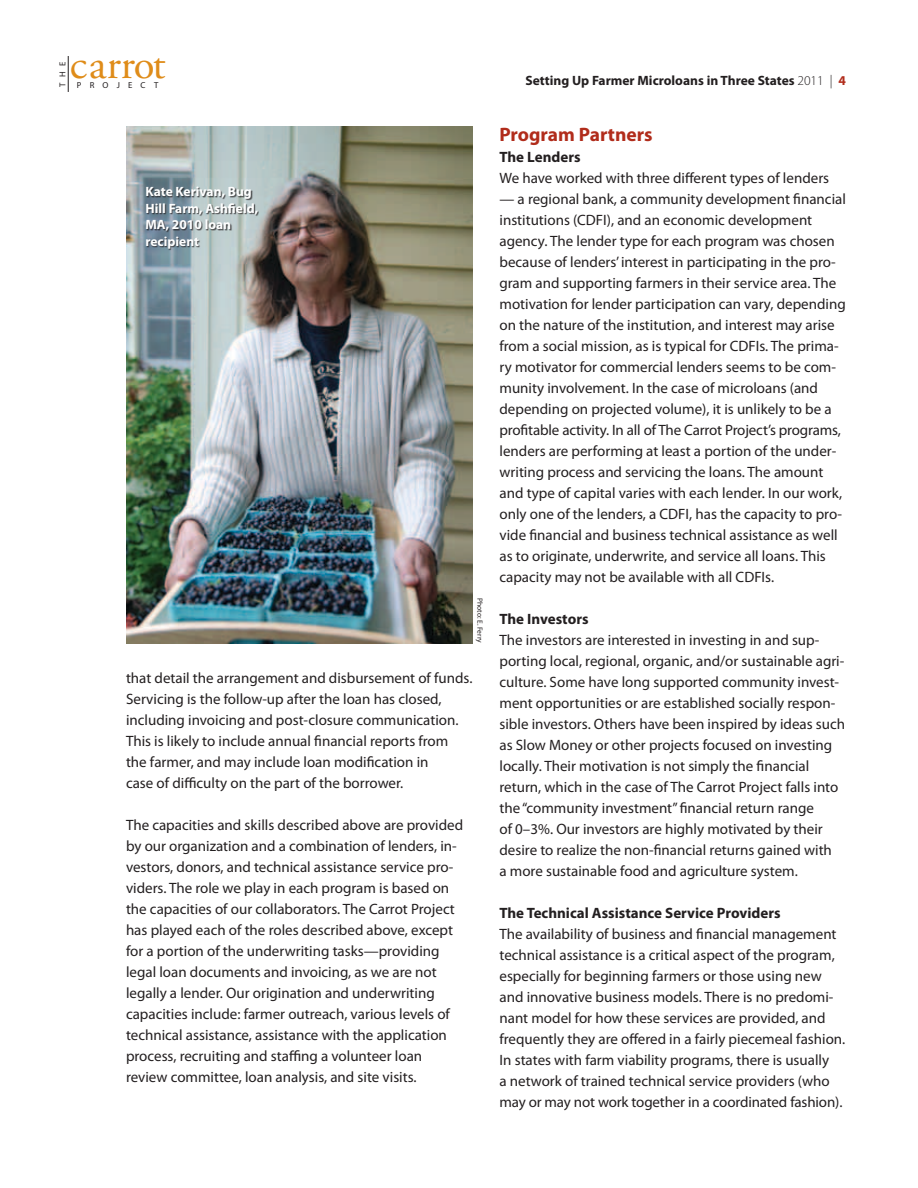
<style>
.page{position:relative;width:918px;height:1188px;background:#fff}
.page>*{position:absolute;margin:0;border:0;box-sizing:border-box;transform-origin:0 0}
.t1{font:42.75px "Adobe Garamond Pro";letter-spacing:-.005em;color:#df8c19}
.t2{font:700 19.5px "Myriad Pro";color:#b12c1b}
.t3{font:15px/21px "Myriad Pro";color:#231f20}
.t4{font:700 15px "Myriad Pro";color:#231f20}
.t5{font:700 13.5px/16.5px "Myriad Pro";color:#fff}
.t6{font:700 13.5px "Myriad Pro";color:#231f20}
.t7{font:8.7px "Myriad Pro";letter-spacing:.94em;color:#231f20}
.t8{font:7.5px "Myriad Pro";color:#231f20}
.s1{font-weight:300}
.s2{color:#b12c1b}
</style>
<div class="page">
<hr style="left:68px;top:56px;width:1px;height:36px;background:#231f20">
<img style="left:126px;top:126px;width:346px;height:518px">
<div style="left:146px;top:187px;width:113px;height:63px;background:#231f20;opacity:.75"></div>
<h1 class="t1" style="left:70px;top:39px;width:97px">carrot</h1>
<p class="t7" style="left:57px;top:87px;width:27px;rotate:-90deg">THE</p>
<p class="t7" style="left:77px;top:79px;width:83px">PROJECT</p>
<p class="t5" style="left:146px;top:183px;width:114px">Kate Kerivan, Bug<br>Hill Farm, Ashfield,<br>MA, 2010 loan recipient</p>
<p class="t8" style="left:485px;top:598px;width:46px;rotate:90deg">Photo: E. Ferry</p>
<p class="t3" style="left:126px;top:667px;width:348px">that detail the arrangement and disbursement of funds.<br>Servicing is the follow-up after the loan has closed, including invoicing and post-closure communication.<br>This is likely to include annual financial reports from the farmer, and may include loan modification in<br>case of difficulty on the part of the borrower.</p>
<p class="t3" style="left:126px;top:814px;width:339px">The capacities and skills described above are provided by our organization and a combination of lenders, in&shy;vestors, donors, and technical assistance service pro&shy;viders. The role we play in each program is based on the capacities of our collaborators. The Carrot Project has played each of the roles described above, except for a portion of the underwriting tasks—providing legal loan documents and invoicing, as we are not legally a lender. Our origination and underwriting capacities include: farmer outreach, various levels of technical assistance, assistance with the application process, recruiting and staffing a volunteer loan review committee, loan analysis, and site visits.</p>
<p class="t6" style="left:525px;top:72px;width:322px">Setting Up Farmer Microloans in Three States <span class="s1">2011 |</span> <span class="s2">4</span></p>
<h2 class="t2" style="left:500px;top:121px;width:155px">Program Partners</h2>
<p class="t4" style="left:500px;top:147px;width:83px">The Lenders</p>
<p class="t3" style="left:500px;top:167px;width:331px">We have worked with three different types of lenders</p>
<p class="t3" style="left:500px;top:188px;width:348px">— a regional bank, a community development financial institutions (CDFI), and an economic development agency. The lender type for each program was chosen because of lenders’ interest in participating in the pro&shy;gram and supporting farmers in their service area. The motivation for lender participation can vary, depending on the nature of the institution, and interest may arise from a social mission, as is typical for CDFIs. The prima&shy;ry motivator for commercial lenders seems to be com&shy;munity involvement. In the case of microloans (and depending on projected volume), it is unlikely to be a profitable activity. In all of The Carrot Project’s programs, lenders are performing at least a portion of the under&shy;writing process and servicing the loans. The amount and type of capital varies with each lender. In our work, only one of the lenders, a CDFI, has the capacity to pro&shy;vide financial and business technical assistance as well as to originate, underwrite, and service all loans. This capacity may not be available with all CDFIs.</p>
<p class="t4" style="left:500px;top:609px;width:91px">The Investors</p>
<p class="t3" style="left:500px;top:629px;width:347px">The investors are interested in investing in and sup&shy;porting local, regional, organic, and/or sustainable agri&shy;culture. Some have long supported community invest&shy;ment opportunities or are established socially respon&shy;sible investors. Others have been inspired by ideas such as Slow Money or other projects focused on investing locally. Their motivation is not simply the financial return, which in the case of The Carrot Project falls into the “community investment” financial return range<br>of 0–3%. Our investors are highly motivated by their desire to realize the non-financial returns gained with<br>a more sustainable food and agriculture system.</p>
<p class="t4" style="left:500px;top:903px;width:283px">The Technical Assistance Service Providers</p>
<p class="t3" style="left:500px;top:923px;width:347px">The availability of business and financial management technical assistance is a critical aspect of the program, especially for beginning farmers or those using new and innovative business models. There is no predomi&shy;nant model for how these services are provided, and frequently they are offered in a fairly piecemeal fashion.<br>In states with farm viability programs, there is usually<br>a network of trained technical service providers (who may or may not work together in a coordinated fashion).</p>
</div>
